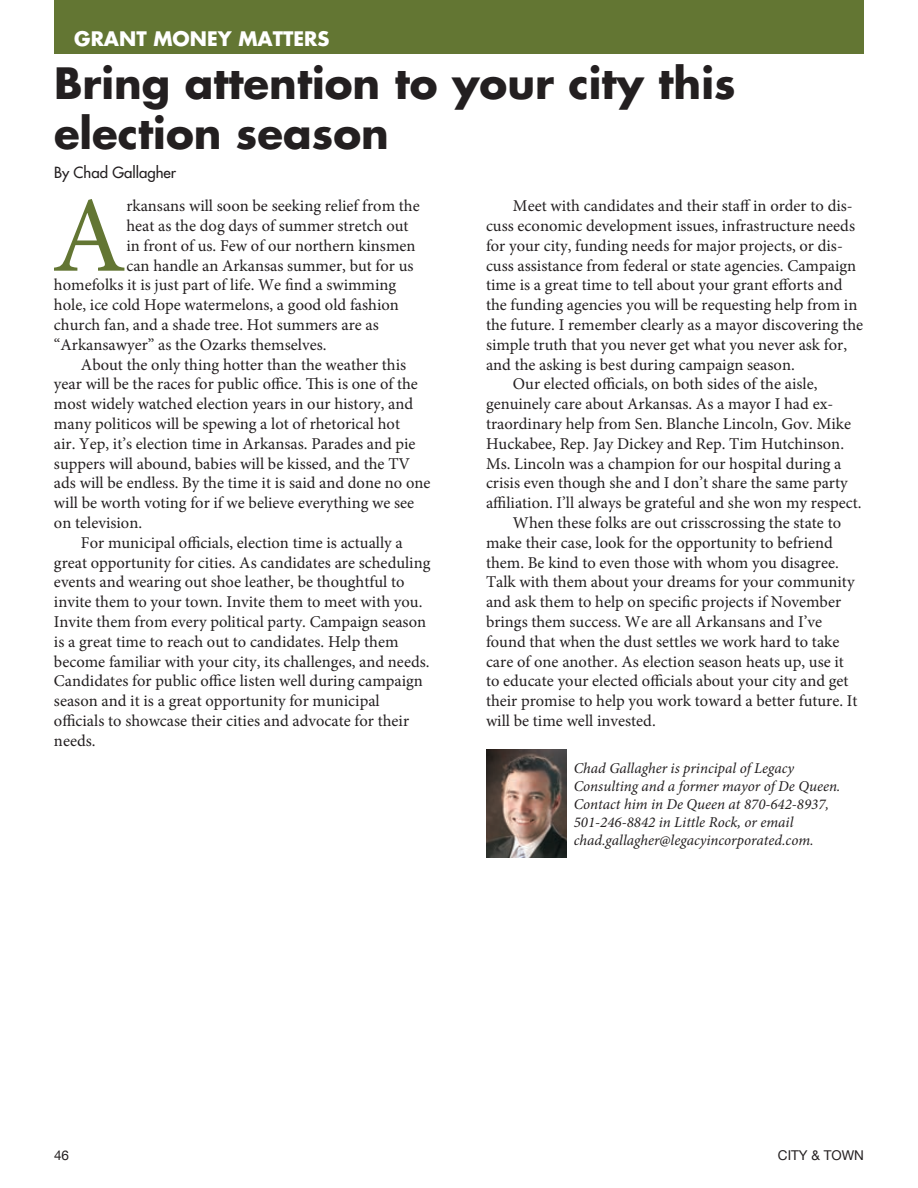
<style>
.page{position:relative;width:918px;height:1188px;background:#fff}
.page>*{position:absolute;margin:0;border:0;box-sizing:border-box;transform-origin:0 0}
.t1{font:107.85px "Minion Pro";color:#637633}
.t2{font:700 42px/50.4px "Futura";color:#231f20}
.t3{font:700 19.5px "Futura";color:#fff}
.t4{font:16.5px "Minion Pro";color:#231f20}
.t5{font:italic 15px/18px "Minion Pro";color:#231f20}
.t6{font:15px "Futura";color:#231f20}
.t7{font:13.5px "Helvetica Neue";color:#231f20}
</style>
<div class="page">
<div style="left:54px;top:0;width:810px;height:54px;background:#637633"></div>
<img style="left:486px;top:749px;width:81px;height:108px">
<p class="t3" style="left:74px;top:25px;width:197px">Grant Money Matters</p>
<h2 class="t2" style="left:54px;top:57px;width:683px">Bring attention to your city this election season</h2>
<p class="t6" style="left:54px;top:163px;width:124px">By Chad Gallagher</p>
<h1 class="t1" style="left:52px;top:164px;width:76px">A</h1>
<p class="t4" style="left:126px;top:195px;width:295px">rkansans will soon be seeking relief from the</p>
<p class="t4" style="left:513px;top:195px;width:341px">Meet with candidates and their staff in order to dis-</p>
<p class="t4" style="left:486px;top:215px;width:371px">cuss economic development issues, infrastructure needs</p>
<p class="t4" style="left:486px;top:235px;width:358px">for your city, funding needs for major projects, or dis-</p>
<p class="t4" style="left:486px;top:254px;width:372px">cuss assistance from federal or state agencies. Campaign</p>
<p class="t4" style="left:486px;top:274px;width:358px">time is a great time to tell about your grant efforts and</p>
<p class="t4" style="left:486px;top:294px;width:373px">the funding agencies you will be requesting help from in</p>
<p class="t4" style="left:486px;top:314px;width:379px">the future. I remember clearly as a mayor discovering the</p>
<p class="t4" style="left:486px;top:334px;width:363px">simple truth that you never get what you never ask for,</p>
<p class="t4" style="left:486px;top:353px;width:310px">and the asking is best during campaign season.</p>
<p class="t4" style="left:513px;top:373px;width:306px">Our elected officials, on both sides of the aisle,</p>
<p class="t4" style="left:486px;top:393px;width:349px">genuinely care about Arkansas. As a mayor I had ex-</p>
<p class="t4" style="left:486px;top:413px;width:367px">traordinary help from Sen. Blanche Lincoln, Gov. Mike</p>
<p class="t4" style="left:486px;top:433px;width:360px">Huckabee, Rep. Jay Dickey and Rep. Tim Hutchinson.</p>
<p class="t4" style="left:486px;top:452px;width:357px">Ms. Lincoln was a champion for our hospital during a</p>
<p class="t4" style="left:486px;top:472px;width:363px">crisis even though she and I don’t share the same party</p>
<p class="t4" style="left:486px;top:492px;width:377px">affiliation. I’ll always be grateful and she won my respect.</p>
<p class="t4" style="left:513px;top:512px;width:330px">When these folks are out crisscrossing the state to</p>
<p class="t4" style="left:486px;top:532px;width:348px">make their case, look for the opportunity to befriend</p>
<p class="t4" style="left:486px;top:551px;width:354px">them. Be kind to even those with whom you disagree.</p>
<p class="t4" style="left:486px;top:571px;width:370px">Talk with them about your dreams for your community</p>
<p class="t4" style="left:486px;top:591px;width:357px">and ask them to help on specific projects if November</p>
<p class="t4" style="left:486px;top:611px;width:338px">brings them success. We are all Arkansans and I’ve</p>
<p class="t4" style="left:486px;top:631px;width:355px">found that when the dust settles we work hard to take</p>
<p class="t4" style="left:486px;top:650px;width:359px">care of one another. As election season heats up, use it</p>
<p class="t4" style="left:486px;top:670px;width:364px">to educate your elected officials about your city and get</p>
<p class="t4" style="left:486px;top:690px;width:373px">their promise to help you work toward a better future. It</p>
<p class="t4" style="left:486px;top:710px;width:171px">will be time well invested.</p>
<p class="t5" style="left:574px;top:759px;width:266px">Chad Gallagher is principal of Legacy Consulting and a former mayor of De Queen.<br>Contact him in De Queen at 870-642-8937, 501-246-8842 in Little Rock, or email chad.gallagher@legacyincorporated.com.</p>
<p class="t4" style="left:126px;top:215px;width:284px">heat as the dog days of summer stretch out</p>
<p class="t4" style="left:126px;top:235px;width:291px">in front of us. Few of our northern kinsmen</p>
<p class="t4" style="left:126px;top:254px;width:289px">can handle an Arkansas summer, but for us</p>
<p class="t4" style="left:54px;top:274px;width:344px">homefolks it is just part of life. We find a swimming</p>
<p class="t4" style="left:54px;top:294px;width:346px">hole, ice cold Hope watermelons, a good old fashion</p>
<p class="t4" style="left:54px;top:314px;width:326px">church fan, and a shade tree. Hot summers are as</p>
<p class="t4" style="left:54px;top:334px;width:274px">“Arkansawyer” as the Ozarks themselves.</p>
<p class="t4" style="left:81px;top:353px;width:327px">About the only thing hotter than the weather this</p>
<p class="t4" style="left:54px;top:373px;width:365px">year will be the races for public office. This is one of the</p>
<p class="t4" style="left:54px;top:393px;width:361px">most widely watched election years in our history, and</p>
<p class="t4" style="left:54px;top:413px;width:348px">many politicos will be spewing a lot of rhetorical hot</p>
<p class="t4" style="left:54px;top:433px;width:363px">air. Yep, it’s election time in Arkansas. Parades and pie</p>
<p class="t4" style="left:54px;top:452px;width:358px">suppers will abound, babies will be kissed, and the TV</p>
<p class="t4" style="left:54px;top:472px;width:378px">ads will be endless. By the time it is said and done no one</p>
<p class="t4" style="left:54px;top:492px;width:362px">will be worth voting for if we believe everything we see</p>
<p class="t4" style="left:54px;top:512px;width:90px">on television.</p>
<p class="t4" style="left:81px;top:532px;width:323px">For municipal officials, election time is actually a</p>
<p class="t4" style="left:54px;top:551px;width:378px">great opportunity for cities. As candidates are scheduling</p>
<p class="t4" style="left:54px;top:571px;width:352px">events and wearing out shoe leather, be thoughtful to</p>
<p class="t4" style="left:54px;top:591px;width:370px">invite them to your town. Invite them to meet with you.</p>
<p class="t4" style="left:54px;top:611px;width:374px">Invite them from every political party. Campaign season</p>
<p class="t4" style="left:54px;top:631px;width:346px">is a great time to reach out to candidates. Help them</p>
<p class="t4" style="left:54px;top:650px;width:377px">become familiar with your city, its challenges, and needs.</p>
<p class="t4" style="left:54px;top:670px;width:370px">Candidates for public office listen well during campaign</p>
<p class="t4" style="left:54px;top:690px;width:327px">season and it is a great opportunity for municipal</p>
<p class="t4" style="left:54px;top:710px;width:357px">officials to showcase their cities and advocate for their</p>
<p class="t4" style="left:54px;top:730px;width:43px">needs.</p>
<p class="t7" style="left:54px;top:1148px;width:17px">46</p>
<p class="t7" style="left:778px;top:1148px;width:88px">CITY &amp; TOWN</p>
</div>
